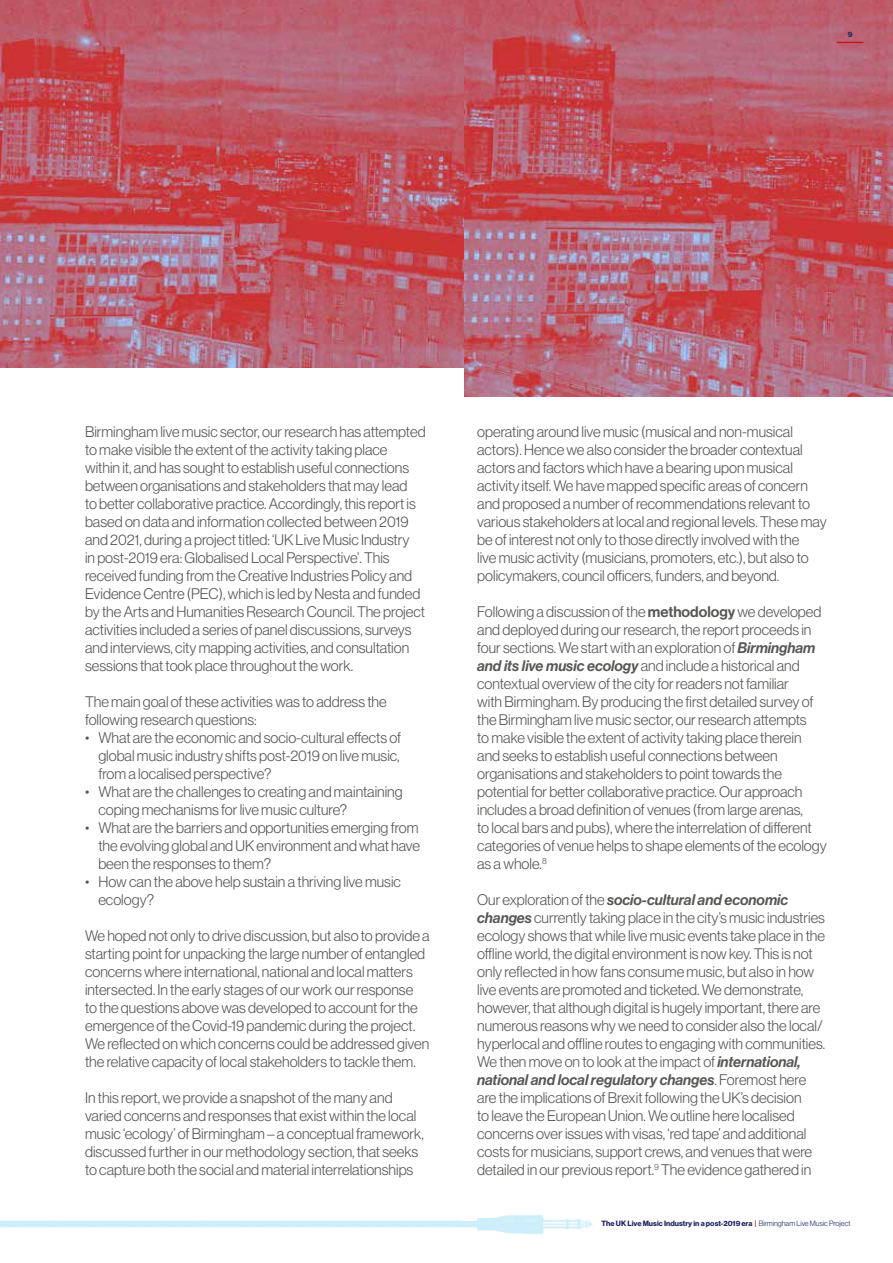
<style>
.page{position:relative;width:893px;height:1263px;background:#fff}
.page>*{position:absolute;margin:0;border:0;box-sizing:border-box;transform-origin:0 0}
.t1{font:15px/18px "N Haas Grotesk DS Pro 45 Lt";color:#575756}
.t2{font:15px "N Haas Grotesk DS Pro 66 Md It";color:#575756}
.t3{font:7.5px "N Haas Grotesk DS Pro 75 Bd";color:#1e2661}
.s1{font-family:"N Haas Grotesk DS Pro 65 Md"}
.s2{font-family:"N Haas Grotesk DS Pro 66 Md It"}
.s3{font-family:"N Haas Grotesk DS Pro 45 Lt"}
.s4{color:#cd1719}
</style>
<div class="page">
<img style="left:0;top:0;width:465px;height:367px">
<img style="left:465px;top:0;width:428px;height:397px">
<img style="left:461px;top:1215px;width:132px;height:19px">
<svg style="left:837px;top:42px;width:26px;height:1px"></svg>
<p class="t3" style="left:848px;top:30px;width:6px">9</p>
<p class="t1" style="left:85px;top:422px;width:342px">Birmingham live music sector, our research has attempted to make visible the extent of the activity taking place within it, and has sought to establish useful connections between organisations and stakeholders that may lead<br>to better collaborative practice. Accordingly, this report is based on data and information collected between 2019 and 2021, during a project titled: ‘UK Live Music Industry<br>in post-2019 era: Globalised Local Perspective’. This received funding from the Creative Industries Policy and Evidence Centre (PEC), which is led by Nesta and funded by the Arts and Humanities Research Council. The project activities included a series of panel discussions, surveys and interviews, city mapping activities, and consultation sessions that took place throughout the work.</p>
<p class="t1" style="left:85px;top:692px;width:303px">The main goal of these activities was to address the following research questions:</p>
<p class="t1" style="left:98px;top:728px;width:304px;text-align:justify;text-indent:-13px">• What are the economic and socio-cultural effects of global music industry shifts post-2019 on live music, from a localised perspective?</p>
<p class="t1" style="left:98px;top:782px;width:306px;text-indent:-13px">• What are the challenges to creating and maintaining coping mechanisms for live music culture?</p>
<p class="t1" style="left:98px;top:818px;width:323px;text-align:justify;text-indent:-13px">• What are the barriers and opportunities emerging from the evolving global and UK environment and what have been the responses to them?</p>
<p class="t1" style="left:98px;top:872px;width:304px;text-indent:-13px">• How can the above help sustain a thriving live music ecology?</p>
<p class="t1" style="left:85px;top:926px;width:346px">We hoped not only to drive discussion, but also to provide a starting point for unpacking the large number of entangled concerns where international, national and local matters intersected. In the early stages of our work our response<br>to the questions above was developed to account for the emergence of the Covid-19 pandemic during the project.<br>We reflected on which concerns could be addressed given the relative capacity of local stakeholders to tackle them.</p>
<p class="t1" style="left:85px;top:1088px;width:340px">In this report, we provide a snapshot of the many and varied concerns and responses that exist within the local music ‘ecology’ of Birmingham – a conceptual framework, discussed further in our methodology section, that seeks to capture both the social and material interrelationships</p>
<p class="t1" style="left:477px;top:422px;width:351px">operating around live music (musical and non-musical actors). Hence we also consider the broader contextual actors and factors which have a bearing upon musical activity itself. We have mapped specific areas of concern and proposed a number of recommendations relevant to various stakeholders at local and regional levels. These may be of interest not only to those directly involved with the<br>live music activity (musicians, promoters, etc.), but also to policymakers, council officers, funders, and beyond.</p>
<p class="t1" style="left:477px;top:602px;width:351px">Following a discussion of the <span class="s1">methodology</span> we developed and deployed during our research, the report proceeds in four sections. We start with an exploration of <span class="s2">Birmingham and its live music ecology</span> and include a historical and contextual overview of the city for readers not familiar<br>with Birmingham. By producing the first detailed survey of the Birmingham live music sector, our research attempts<br>to make visible the extent of activity taking place therein and seeks to establish useful connections between organisations and stakeholders to point towards the potential for better collaborative practice. Our approach includes a broad definition of venues (from large arenas,<br>to local bars and pubs), where the interrelation of different categories of venue helps to shape elements of the ecology as a whole.<sup>8</sup></p>
<p class="t2" style="left:477px;top:891px;width:312px"><span class="s3">Our exploration of the</span> socio-cultural and economic</p>
<p class="t1" style="left:477px;top:908px;width:350px"><span class="s2">changes</span> currently taking place in the city’s music industries ecology shows that while live music events take place in the offline world, the digital environment is now key. This is not only reflected in how fans consume music, but also in how live events are promoted and ticketed. We demonstrate, however, that although digital is hugely important, there are numerous reasons why we need to consider also the local/ hyperlocal and offline routes to engaging with communities.<br>We then move on to look at the impact of <span class="s2">international,</span></p>
<p class="t2" style="left:477px;top:1071px;width:331px">national and local regulatory changes<span class="s3">. Foremost here</span></p>
<p class="t1" style="left:477px;top:1088px;width:336px">are the implications of Brexit following the UK’s decision to leave the European Union. We outline here localised concerns over issues with visas, ‘red tape’ and additional costs for musicians, support crews, and venues that were detailed in our previous report.<sup>9</sup> The evidence gathered in</p>
<p class="t3" style="left:602px;top:1219px;width:250px">The UK Live Music Industry in a post-2019 era <span class="s4">|</span> <span class="s3">Birmingham Live Music Project</span></p>
</div>
